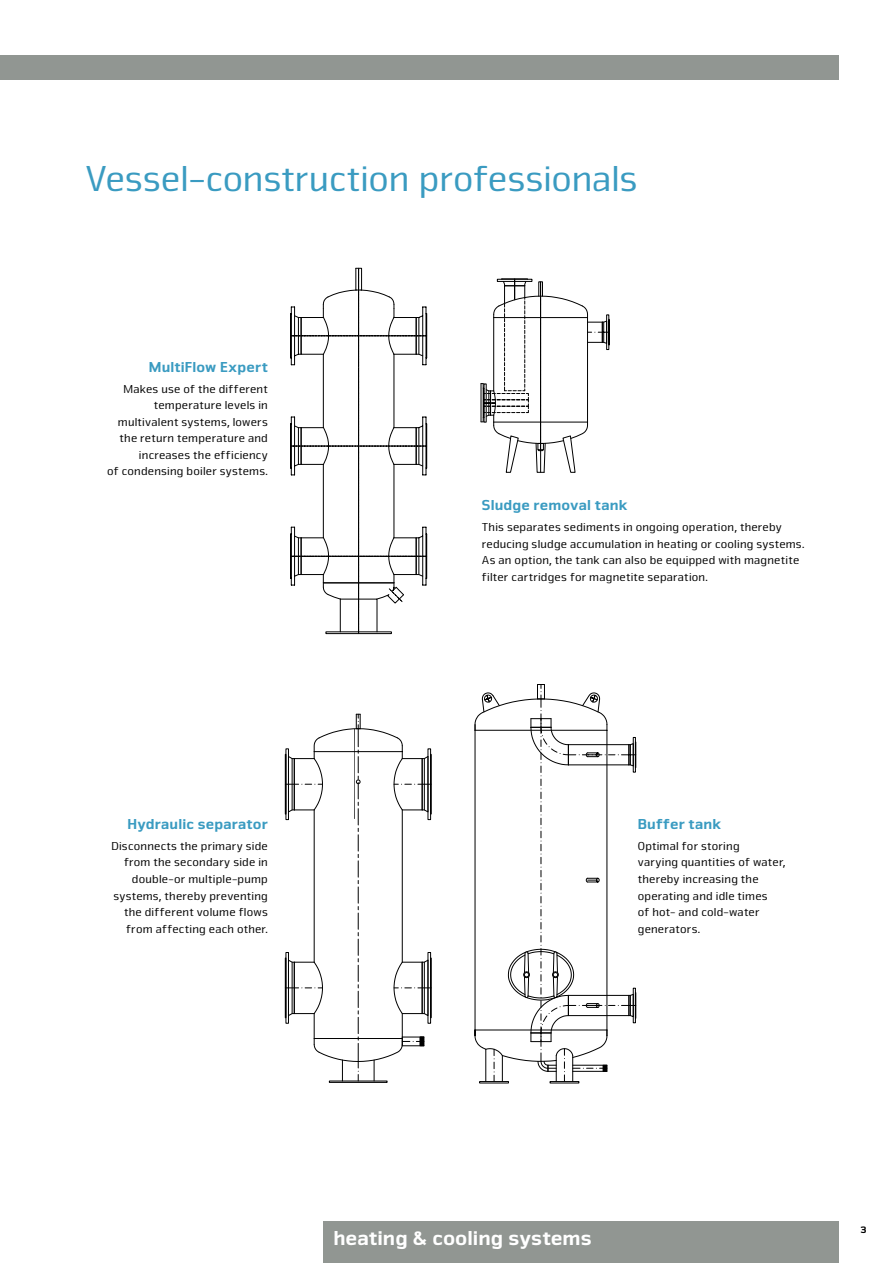
<style>
.page{position:relative;width:893px;height:1263px;background:#fff}
.page>*{position:absolute;margin:0;border:0;box-sizing:border-box;transform-origin:0 0}
.t1{font:37.5px "Nuri";letter-spacing:-.005em;color:#3a9bc1}
.t2{font:900 21px "Nuri";color:#fff}
.t3{font:900 15px "Nuri";letter-spacing:.01em;color:#3a9bc1}
.t4{font:12px/16.5px "Nuri";letter-spacing:.02em;color:#000}
.t5{font:900 10.5px "Nuri";color:#000}
</style>
<div class="page">
<div style="left:323px;top:1221px;width:515px;height:42px;background:#919692"></div>
<div style="left:0;top:56px;width:839px;height:24px;background:#919692"></div>
<svg style="left:290px;top:268px;width:137px;height:366px"></svg>
<div style="left:479px;top:1081px;width:30px;height:2px;border:1px solid #000"></div>
<div style="left:550px;top:1081px;width:29px;height:2px;border:1px solid #000"></div>
<svg style="left:475px;top:684px;width:161px;height:397px"></svg>
<svg style="left:481px;top:278px;width:129px;height:195px"></svg>
<svg style="left:285px;top:714px;width:146px;height:367px"></svg>
<h1 class="t1" style="left:85px;top:158px;width:554px">Vessel-construction professionals</h1>
<p class="t3" style="left:149px;top:358px;width:120px">MultiFlow Expert</p>
<p class="t4" style="left:107px;top:380px;width:162px;text-align:right">Makes use of the different temperature levels in multivalent systems, lowers the return temperature and increases the efficiency<br>of condensing boiler systems.</p>
<p class="t3" style="left:128px;top:815px;width:142px">Hydraulic separator</p>
<p class="t4" style="left:111px;top:838px;width:158px;text-align:right">Disconnects the primary side from the secondary side in double-or multiple-pump systems, thereby preventing the different volume flows from affecting each other.</p>
<p class="t3" style="left:482px;top:496px;width:147px">Sludge removal tank</p>
<p class="t4" style="left:482px;top:519px;width:324px">This separates sediments in ongoing operation, thereby reducing sludge accumulation in heating or cooling systems.<br>As an option, the tank can also be equipped with magnetite filter cartridges for magnetite separation.</p>
<p class="t3" style="left:638px;top:815px;width:85px">Buffer tank</p>
<p class="t4" style="left:638px;top:838px;width:149px">Optimal for storing<br>varying quantities of water, thereby increasing the operating and idle times<br>of hot- and cold-water generators.</p>
<h2 class="t2" style="left:333px;top:1225px;width:260px">heating &amp; cooling systems</h2>
<p class="t5" style="left:861px;top:1223px;width:7px">3</p>
</div>
